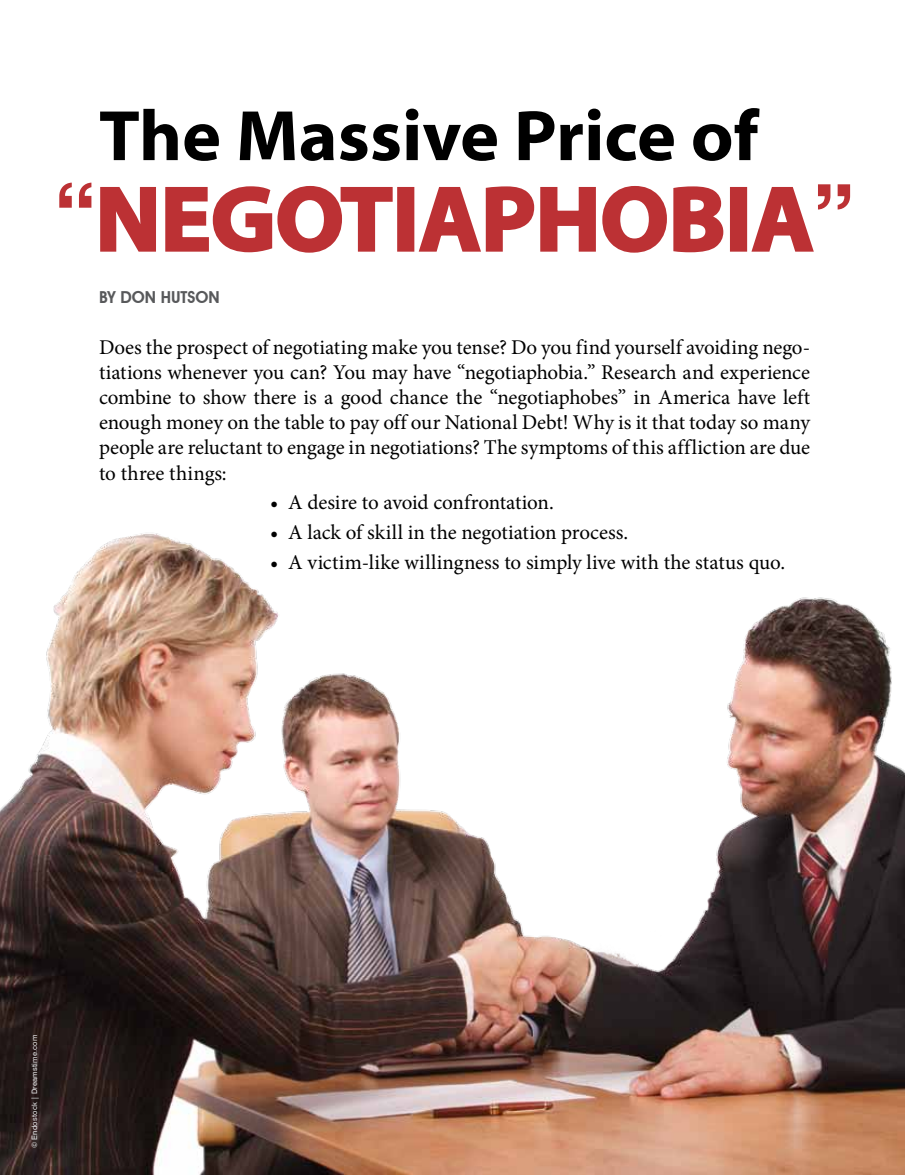
<style>
.page{position:relative;width:905px;height:1175px;background:#fff}
.page>*{position:absolute;margin:0;border:0;box-sizing:border-box;transform-origin:0 0}
.t1{font:91.5px "Myriad Bd Web";color:#bc3134}
.t2{font:72px "Myriad Bd Web";color:#000}
.t3{font:21px/25.2px "Minion Pro";color:#000;text-align:justify}
.t4{font:600 16.5px "Avant Garde IT Cby BT";color:#58595b}
.t5{font:7.5px "Swiss 721 BT";letter-spacing:.025em;color:#e6e7e8}
.s1{font-family:"Swiss 721 BT";font-weight:700}
</style>
<div class="page">
<img style="left:0;top:533px;width:904px;height:641px">
<svg style="left:100px;top:187px;width:56px;height:65px"></svg>
<svg style="left:165px;top:186px;width:228px;height:67px"></svg>
<div style="left:397px;top:187px;width:17px;height:65px;border:3px solid #bc3134"></div>
<svg style="left:418px;top:186px;width:306px;height:67px"></svg>
<div style="left:730px;top:187px;width:17px;height:65px;border:3px solid #bc3134"></div>
<svg style="left:751px;top:187px;width:63px;height:65px"></svg>
<h2 class="t2" style="left:99px;top:96px;width:661px">The Massive Price of</h2>
<h1 class="t1" style="left:55px;top:169px;width:800px"><span class="s1">“</span>Negotiaphobia<span class="s1">”</span></h1>
<p class="t4" style="left:99px;top:287px;width:122px">BY DON HUTSON</p>
<p class="t3" style="left:99px;top:334px;width:712px">Does the prospect of negotiating make you tense? Do you find yourself avoiding nego&shy;tiations whenever you can? You may have “negotiaphobia.” Research and experience combine to show there is a good chance the “negotiaphobes” in America have left enough money on the table to pay off our National Debt! Why is it that today so many people are reluctant to engage in negotiations? The symptoms of this affliction are due to three things:</p>
<p class="t3" style="left:270px;top:490px;width:285px">• A desire to avoid confrontation.</p>
<p class="t3" style="left:270px;top:520px;width:360px">• A lack of skill in the negotiation process.</p>
<p class="t3" style="left:270px;top:549px;width:516px">• A victim-like willingness to simply live with the status quo.</p>
<p class="t5" style="left:30px;top:1148px;width:115px;rotate:-90deg">© Endostock | Dreamstime.com</p>
</div>
